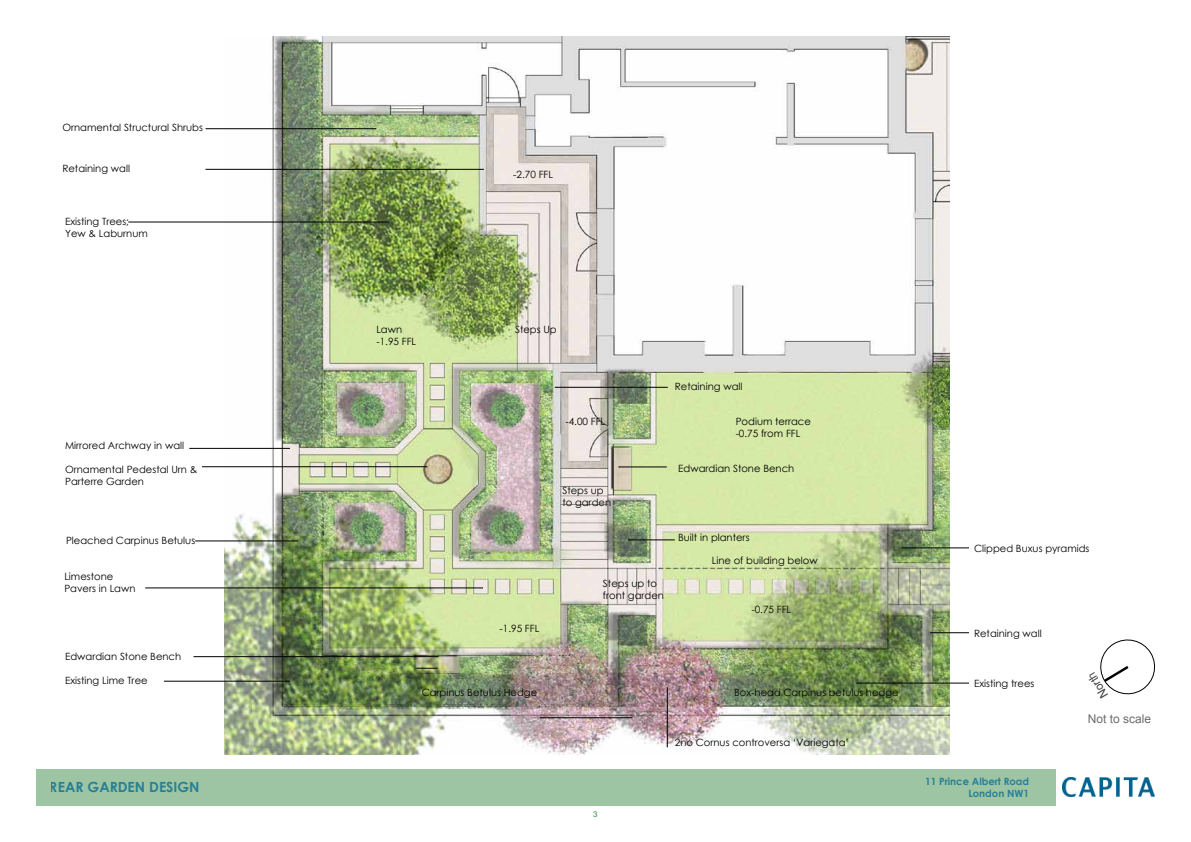
<style>
.page{position:relative;width:1191px;height:842px;background:#fff}
.page>*{position:absolute;margin:0;border:0;box-sizing:border-box;transform-origin:0 0}
.t1{font:700 14px "Century Gothic";color:#006891}
.t2{font:12px "Arial";color:#6d6e71}
.t3{font:11.6px "Sans Serif";color:#414042}
.t4{font:10px/12px "Century Gothic";color:#000}
.t5{font:700 10px/12px "Century Gothic";color:#006891;text-align:right}
.t6{font:8px "Arial";color:#3c8c47}
</style>
<div class="page">
<img style="left:225px;top:36px;width:724px;height:718px">
<div style="left:36px;top:769px;width:1019px;height:37px;background:#9dc5a3"></div>
<img style="left:1062px;top:778px;width:93px;height:19px">
<hr style="left:856px;top:683px;width:113px;height:1px;background:#000">
<svg style="left:416px;top:668px;width:22px;height:1px"></svg>
<hr style="left:205px;top:129px;width:171px;height:1px;background:#000">
<hr style="left:195px;top:541px;width:102px;height:1px;background:#000">
<hr style="left:189px;top:448px;width:100px;height:1px;background:#000">
<hr style="left:164px;top:681px;width:125px;height:1px;background:#000">
<hr style="left:193px;top:656px;width:245px;height:1px;background:#000">
<hr style="left:145px;top:588px;width:337px;height:1px;background:#000">
<hr style="left:202px;top:467px;width:225px;height:1px;background:#000">
<hr style="left:128px;top:222px;width:261px;height:1px;background:#000">
<hr style="left:628px;top:540px;width:47px;height:1px;background:#000">
<hr style="left:540px;top:717px;width:92px;height:1px;background:#000">
<hr style="left:555px;top:387px;width:113px;height:1px;background:#000">
<svg style="left:1100px;top:639px;width:56px;height:56px"></svg>
<hr style="left:205px;top:169px;width:278px;height:1px;background:#000">
<hr style="left:901px;top:548px;width:68px;height:1px;background:#000">
<hr style="left:930px;top:632px;width:39px;height:1px;background:#000">
<hr style="left:667px;top:687px;width:1px;height:60px;background:#000">
<hr style="left:619px;top:467px;width:48px;height:1px;background:#000">
<p class="t4" style="left:62px;top:121px;width:142px">Ornamental Structural Shrubs</p>
<p class="t4" style="left:62px;top:162px;width:69px">Retaining wall</p>
<p class="t4" style="left:65px;top:215px;width:84px">Existing Trees;<br>Yew &amp; Laburnum</p>
<p class="t4" style="left:513px;top:168px;width:41px">-2.70 FFL</p>
<p class="t4" style="left:376px;top:323px;width:41px">Lawn -1.95 FFL</p>
<p class="t4" style="left:515px;top:323px;width:43px">Steps Up</p>
<p class="t4" style="left:65px;top:439px;width:121px">Mirrored Archway in wall</p>
<p class="t4" style="left:65px;top:463px;width:134px">Ornamental Pedestal Urn &amp;<br>Parterre Garden</p>
<p class="t4" style="left:66px;top:534px;width:131px">Pleached Carpinus Betulus</p>
<p class="t4" style="left:565px;top:415px;width:41px">-4.00 FFL</p>
<p class="t4" style="left:562px;top:484px;width:50px">Steps up to garden</p>
<p class="t4" style="left:64px;top:570px;width:73px">Limestone<br>Pavers in Lawn</p>
<p class="t4" style="left:603px;top:577px;width:62px">Steps up to front garden</p>
<p class="t4" style="left:65px;top:650px;width:118px">Edwardian Stone Bench</p>
<p class="t4" style="left:65px;top:674px;width:84px">Existing Lime Tree</p>
<p class="t4" style="left:499px;top:622px;width:41px">-1.95 FFL</p>
<p class="t4" style="left:422px;top:686px;width:117px">Carpinus Betulus Hedge</p>
<p class="t4" style="left:675px;top:381px;width:69px">Retaining wall</p>
<p class="t4" style="left:735px;top:415px;width:77px">Podium terrace -0.75 from FFL</p>
<p class="t4" style="left:678px;top:462px;width:118px">Edwardian Stone Bench</p>
<p class="t4" style="left:678px;top:531px;width:73px">Built in planters</p>
<p class="t4" style="left:712px;top:554px;width:107px">Line of building below</p>
<p class="t4" style="left:751px;top:603px;width:41px">-0.75 FFL</p>
<p class="t4" style="left:734px;top:686px;width:166px">Box-head Carpinus betulus hedge</p>
<p class="t4" style="left:675px;top:737px;width:176px">2no Cornus controversa ‘Variegata’</p>
<p class="t4" style="left:974px;top:542px;width:117px">Clipped Buxus pyramids</p>
<p class="t4" style="left:974px;top:627px;width:69px">Retaining wall</p>
<p class="t4" style="left:974px;top:677px;width:62px">Existing trees</p>
<p class="t3" style="left:1099px;top:701px;width:30px;rotate:-121deg">North</p>
<p class="t2" style="left:1088px;top:711px;width:65px">Not to scale</p>
<h1 class="t1" style="left:50px;top:776px;width:151px">REAR GARDEN DESIGN</h1>
<p class="t5" style="left:925px;top:775px;width:105px">11 Prince Albert Road<br>London NW1</p>
<p class="t6" style="left:593px;top:809px;width:6px">3</p>
</div>
